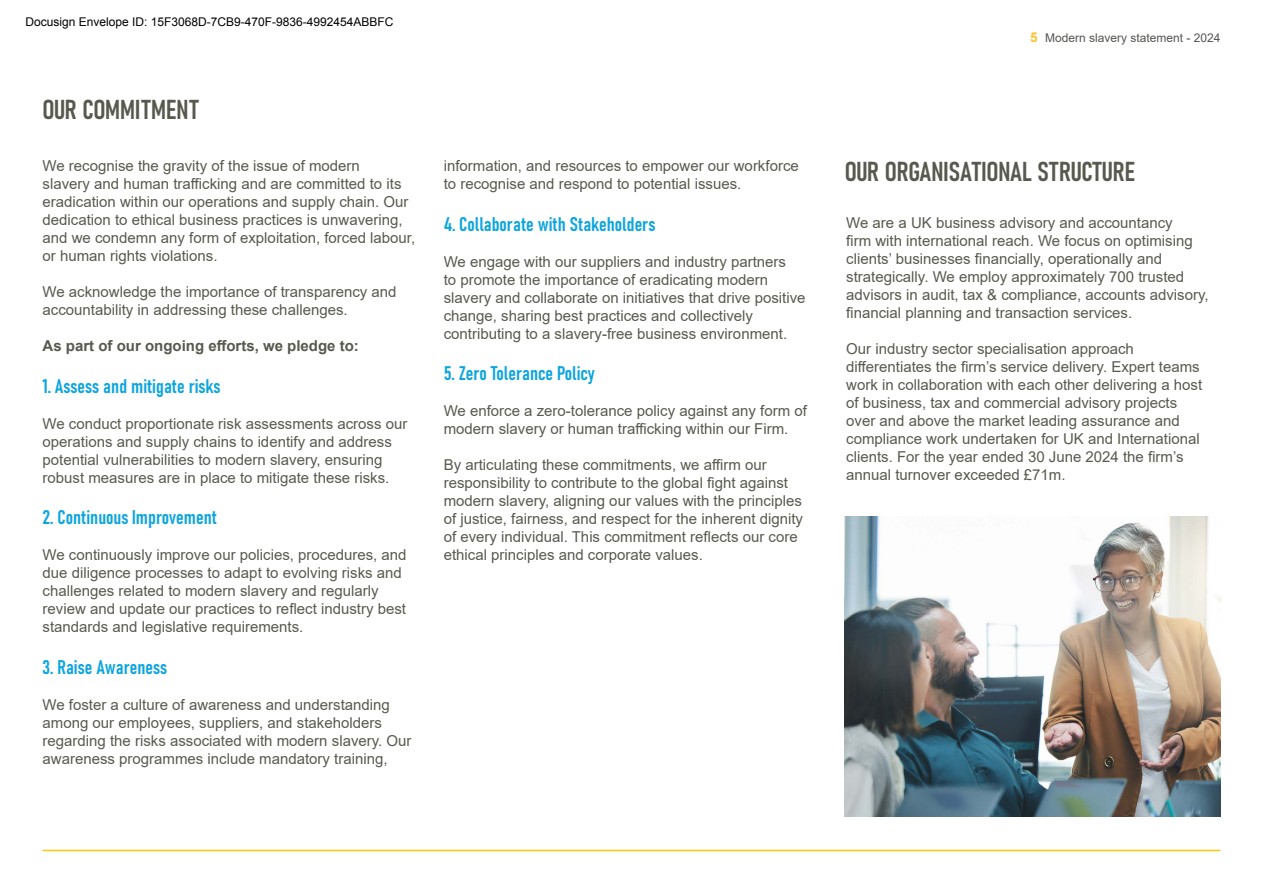
<style>
.page{position:relative;width:1263px;height:893px;background:#fff}
.page>*{position:absolute;margin:0;border:0;box-sizing:border-box;transform-origin:0 0}
.t1{font:27px "Bahnschrift";color:#58594e}
.t2{font:19.5px "Bahnschrift";color:#0ea5df}
.t3{font:15px/18px "Arial";color:#58594e}
.t4{font:700 15px "Arial";color:#58594e}
.t5{font:12px "Arial";color:#000}
.t6{font:12px "Arial";color:#555752}
.s1{font-weight:700;font-size:13.5px;color:#fec22c}
</style>
<div class="page">
<hr style="left:43px;top:850px;width:1177px;height:1px;background:#ffc60a">
<img style="left:845px;top:517px;width:375px;height:299px">
<p class="t5" style="left:26px;top:15px;width:370px">Docusign Envelope ID: 15F3068D-7CB9-470F-9836-4992454ABBFC</p>
<h1 class="t1" style="left:43px;top:89px;width:158px">OUR COMMITMENT</h1>
<p class="t3" style="left:43px;top:157px;width:374px">We recognise the gravity of the issue of modern<br>slavery and human trafficking and are committed to its eradication within our operations and supply chain. Our dedication to ethical business practices is unwavering, and we condemn any form of exploitation, forced labour, or human rights violations.</p>
<p class="t3" style="left:43px;top:283px;width:356px">We acknowledge the importance of transparency and accountability in addressing these challenges.</p>
<p class="t4" style="left:43px;top:336px;width:318px">As part of our ongoing efforts, we pledge to:</p>
<h2 class="t2" style="left:43px;top:371px;width:179px">1. Assess and mitigate risks</h2>
<p class="t3" style="left:43px;top:414px;width:366px">We conduct proportionate risk assessments across our operations and supply chains to identify and address potential vulnerabilities to modern slavery, ensuring robust measures are in place to mitigate these risks.</p>
<h2 class="t2" style="left:43px;top:503px;width:176px">2. Continuous Improvement</h2>
<p class="t3" style="left:43px;top:546px;width:366px">We continuously improve our policies, procedures, and due diligence processes to adapt to evolving risks and challenges related to modern slavery and regularly review and update our practices to reflect industry best standards and legislative requirements.</p>
<h2 class="t2" style="left:43px;top:652px;width:126px">3. Raise Awareness</h2>
<p class="t3" style="left:43px;top:695px;width:371px">We foster a culture of awareness and understanding among our employees, suppliers, and stakeholders regarding the risks associated with modern slavery. Our awareness programmes include mandatory training,</p>
<p class="t3" style="left:444px;top:157px;width:357px">information, and resources to empower our workforce to recognise and respond to potential issues.</p>
<h2 class="t2" style="left:444px;top:209px;width:213px">4. Collaborate with Stakeholders</h2>
<p class="t3" style="left:444px;top:252px;width:363px">We engage with our suppliers and industry partners<br>to promote the importance of eradicating modern slavery and collaborate on initiatives that drive positive change, sharing best practices and collectively contributing to a slavery-free business environment.</p>
<h2 class="t2" style="left:444px;top:359px;width:153px">5. Zero Tolerance Policy</h2>
<p class="t3" style="left:444px;top:402px;width:365px">We enforce a zero-tolerance policy against any form of modern slavery or human trafficking within our Firm.</p>
<p class="t3" style="left:444px;top:456px;width:361px">By articulating these commitments, we affirm our responsibility to contribute to the global fight against modern slavery, aligning our values with the principles of justice, fairness, and respect for the inherent dignity of every individual. This commitment reflects our core ethical principles and corporate values.</p>
<p class="t6" style="left:1030px;top:30px;width:192px"><span class="s1">5</span> Modern slavery statement - 2024</p>
<h1 class="t1" style="left:845px;top:151px;width:292px">OUR ORGANISATIONAL STRUCTURE</h1>
<p class="t3" style="left:846px;top:213px;width:364px">We are a UK business advisory and accountancy<br>firm with international reach. We focus on optimising clients’ businesses financially, operationally and strategically. We employ approximately 700 trusted advisors in audit, tax &amp; compliance, accounts advisory, financial planning and transaction services.</p>
<p class="t3" style="left:846px;top:339px;width:357px">Our industry sector specialisation approach differentiates the firm’s service delivery. Expert teams work in collaboration with each other delivering a host of business, tax and commercial advisory projects over and above the market leading assurance and compliance work undertaken for UK and International clients. For the year ended 30 June 2024 the firm’s annual turnover exceeded £71m.</p>
</div>
